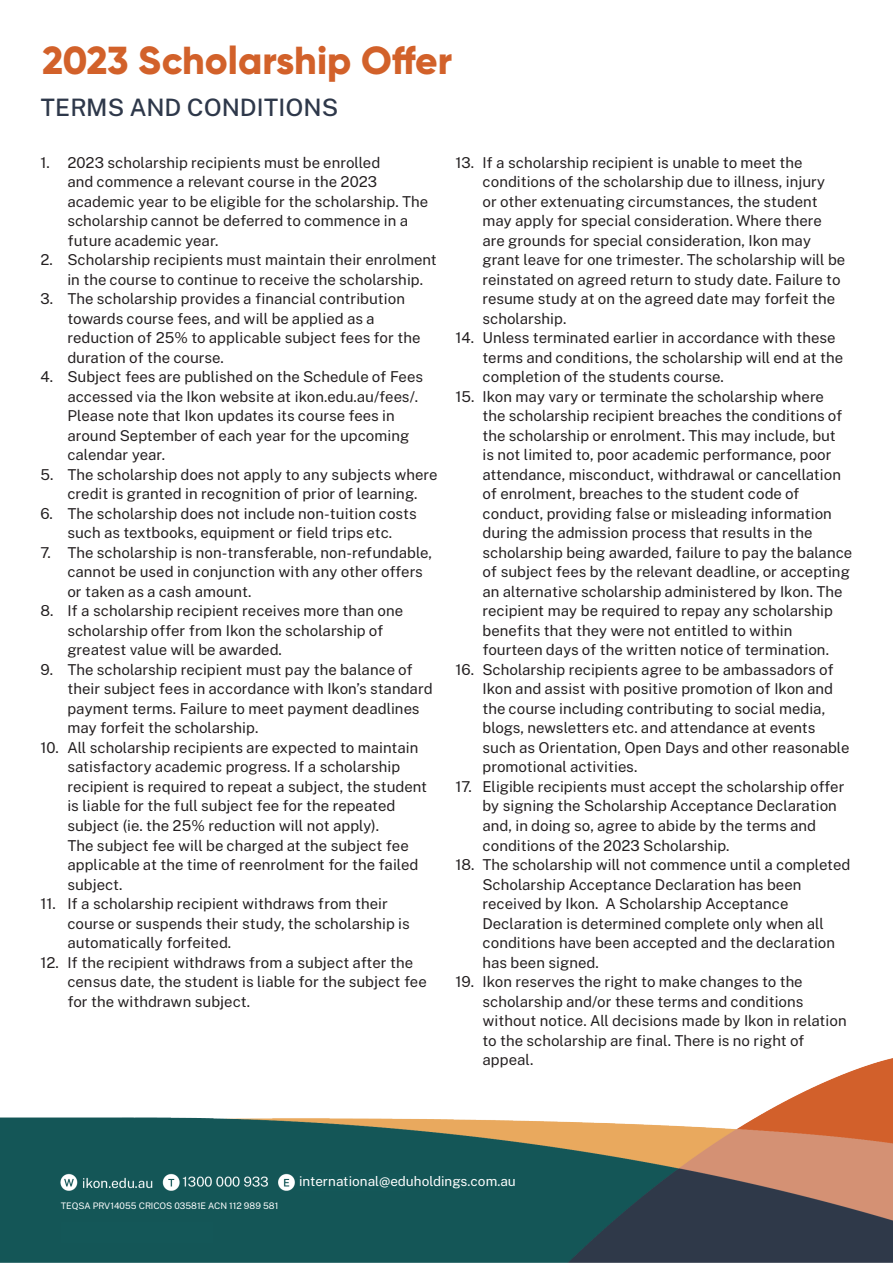
<style>
.page{position:relative;width:893px;height:1263px;background:#fff}
.page>*{position:absolute;margin:0;border:0;box-sizing:border-box;transform-origin:0 0}
.t1{font:800 39px "Gilroy";color:#d2612a}
.t2{font:500 24px "Public Sans";color:#2e384a}
.t3{font:15px/19.5px "Public Sans";color:#231f20}
.t4{font:13.5px "Public Sans";color:#fff}
.t5{font:9px "Public Sans";color:#fff}
</style>
<div class="page">
<img style="left:0;top:1058px;width:893px;height:205px">
<div style="left:61px;top:1222px;width:151px;height:20px;background:#145758"></div>
<div style="left:298px;top:1173px;width:108px;height:18px;background:#145758"></div>
<p class="t1" style="left:43px;top:35px;width:411px">2023 Scholarship Offer</p>
<p class="t2" style="left:40px;top:89px;width:299px">TERMS AND CONDITIONS</p>
<p class="t3" style="left:67px;top:152px;width:362px;text-indent:-27px">1. 2023 scholarship recipients must be enrolled<br>and commence a relevant course in the 2023 academic year to be eligible for the scholarship. The scholarship cannot be deferred to commence in a future academic year.</p>
<p class="t3" style="left:67px;top:250px;width:371px;text-indent:-27px">2. Scholarship recipients must maintain their enrolment in the course to continue to receive the scholarship.</p>
<p class="t3" style="left:67px;top:289px;width:355px;text-indent:-27px">3. The scholarship provides a financial contribution towards course fees, and will be applied as a reduction of 25% to applicable subject fees for the duration of the course.</p>
<p class="t3" style="left:67px;top:367px;width:357px;text-indent:-27px">4. Subject fees are published on the Schedule of Fees accessed via the Ikon website at ikon.edu.au/fees/.<br>Please note that Ikon updates its course fees in around September of each year for the upcoming calendar year.</p>
<p class="t3" style="left:40px;top:464px;width:399px;text-align:center">5. The scholarship does not apply to any subjects where credit is granted in recognition of prior of learning.</p>
<p class="t3" style="left:40px;top:503px;width:378px;text-align:center">6. The scholarship does not include non-tuition costs such as textbooks, equipment or field trips etc.</p>
<p class="t3" style="left:67px;top:542px;width:366px;text-indent:-27px">7. The scholarship is non-transferable, non-refundable, cannot be used in conjunction with any other offers or taken as a cash amount.</p>
<p class="t3" style="left:67px;top:601px;width:337px;text-indent:-27px">8. If a scholarship recipient receives more than one scholarship offer from Ikon the scholarship of greatest value will be awarded.</p>
<p class="t3" style="left:67px;top:659px;width:367px;text-indent:-27px">9. The scholarship recipient must pay the balance of their subject fees in accordance with Ikon’s standard payment terms. Failure to meet payment deadlines may forfeit the scholarship.</p>
<p class="t3" style="left:67px;top:737px;width:361px;text-indent:-27px">10. All scholarship recipients are expected to maintain satisfactory academic progress. If a scholarship recipient is required to repeat a subject, the student is liable for the full subject fee for the repeated subject (ie. the 25% reduction will not apply).<br>The subject fee will be charged at the subject fee applicable at the time of reenrolment for the failed subject.</p>
<p class="t3" style="left:67px;top:893px;width:344px;text-indent:-27px">11. If a scholarship recipient withdraws from their course or suspends their study, the scholarship is automatically forfeited.</p>
<p class="t3" style="left:67px;top:952px;width:361px;text-indent:-27px">12. If the recipient withdraws from a subject after the census date, the student is liable for the subject fee for the withdrawn subject.</p>
<p class="t3" style="left:482px;top:152px;width:364px;text-indent:-27px">13. If a scholarship recipient is unable to meet the conditions of the scholarship due to illness, injury<br>or other extenuating circumstances, the student may apply for special consideration. Where there are grounds for special consideration, Ikon may grant leave for one trimester. The scholarship will be reinstated on agreed return to study date. Failure to resume study at on the agreed date may forfeit the scholarship.</p>
<p class="t3" style="left:482px;top:328px;width:362px;text-indent:-27px">14. Unless terminated earlier in accordance with these terms and conditions, the scholarship will end at the completion of the students course.</p>
<p class="t3" style="left:482px;top:386px;width:371px;text-indent:-27px">15. Ikon may vary or terminate the scholarship where<br>the scholarship recipient breaches the conditions of the scholarship or enrolment. This may include, but<br>is not limited to, poor academic performance, poor attendance, misconduct, withdrawal or cancellation of enrolment, breaches to the student code of conduct, providing false or misleading information during the admission process that results in the scholarship being awarded, failure to pay the balance of subject fees by the relevant deadline, or accepting an alternative scholarship administered by Ikon. The recipient may be required to repay any scholarship benefits that they were not entitled to within fourteen days of the written notice of termination.</p>
<p class="t3" style="left:482px;top:659px;width:369px;text-indent:-27px">16. Scholarship recipients agree to be ambassadors of Ikon and assist with positive promotion of Ikon and the course including contributing to social media, blogs, newsletters etc. and attendance at events such as Orientation, Open Days and other reasonable promotional activities.</p>
<p class="t3" style="left:482px;top:776px;width:364px;text-indent:-27px">17. Eligible recipients must accept the scholarship offer by signing the Scholarship Acceptance Declaration and, in doing so, agree to abide by the terms and conditions of the 2023 Scholarship.</p>
<p class="t3" style="left:482px;top:854px;width:369px;text-indent:-27px">18. The scholarship will not commence until a completed Scholarship Acceptance Declaration has been received by Ikon. A Scholarship Acceptance Declaration is determined complete only when all conditions have been accepted and the declaration has been signed.</p>
<p class="t3" style="left:482px;top:971px;width:366px;text-indent:-27px">19. Ikon reserves the right to make changes to the scholarship and/or these terms and conditions without notice. All decisions made by Ikon in relation to the scholarship are final. There is no right of appeal.</p>
<p class="t5" style="left:61px;top:1199px;width:219px">TEQSA PRV14055 CRICOS 03581E ACN 112 989 581</p>
<p class="t4" style="left:299px;top:1170px;width:218px">international@eduholdings.com.au</p>
</div>
